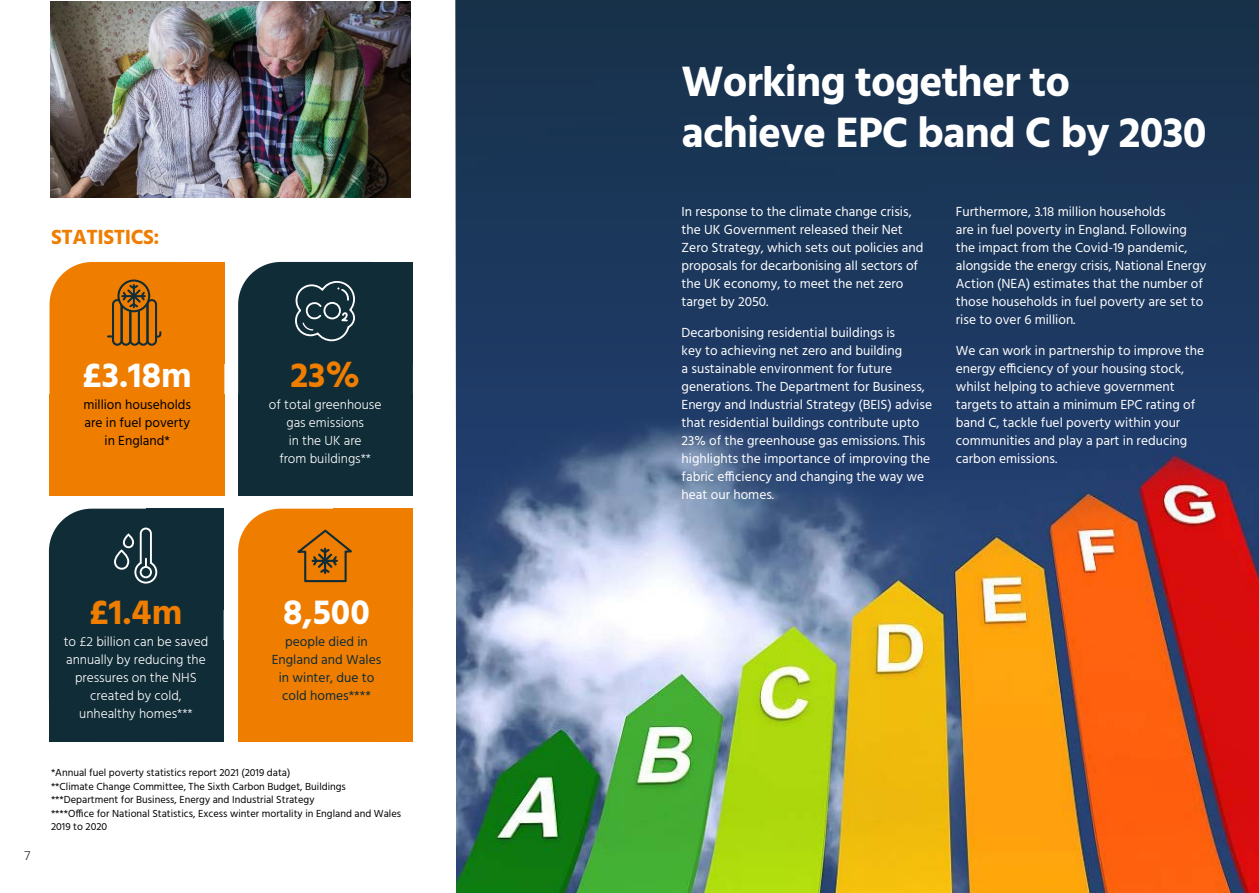
<style>
.page{position:relative;width:1259px;height:893px;background:#fff}
.page>*{position:absolute;margin:0;border:0;box-sizing:border-box;transform-origin:0 0}
.t1{font:700 43.5px/51px "Hind";letter-spacing:-.02em;color:#fff}
.t2{font:700 35.7px "Hind";color:#fff}
.t3{font:700 35.7px "Hind";color:#ee7d00}
.t4{font:700 21px "Hind";letter-spacing:-.02em;color:#ee7d00}
.t5{font:13.5px/18px "Hind";color:#fff}
.t6{font:300 13.5px/18px "Hind";color:#fff;text-align:center}
.t7{font:13.5px/18px "Hind";color:#102c37;text-align:center}
.t8{font:13.5px/18px "Hind";color:#000;text-align:center}
.t9{font:300 12px "Roboto";color:#000}
.t10{font:10.5px/13.5px "Hind";color:#000}
</style>
<div class="page">
<img style="left:456px;top:469px;width:803px;height:424px">
<div style="left:455px;top:0;width:804px;height:469px;background:linear-gradient(to bottom,#152f48,#24406e)"></div>
<div style="left:49px;top:509px;width:175px;height:233px;background:#102c37;border-radius:43px"></div>
<div style="left:147px;top:509px;width:77px;height:101px;background:#102c37"></div>
<div style="left:145px;top:640px;width:79px;height:102px;background:#102c37"></div>
<div style="left:49px;top:640px;width:105px;height:102px;background:#102c37"></div>
<div style="left:238px;top:509px;width:175px;height:233px;background:#ee7d00;border-radius:43px"></div>
<div style="left:335px;top:640px;width:78px;height:102px;background:#ee7d00"></div>
<div style="left:334px;top:509px;width:79px;height:101px;background:#ee7d00"></div>
<div style="left:238px;top:640px;width:105px;height:102px;background:#ee7d00"></div>
<div style="left:238px;top:262px;width:175px;height:233px;background:#102c37;border-radius:43px"></div>
<div style="left:335px;top:262px;width:78px;height:102px;background:#102c37"></div>
<div style="left:334px;top:394px;width:79px;height:101px;background:#102c37"></div>
<div style="left:238px;top:394px;width:105px;height:101px;background:#102c37"></div>
<div style="left:49px;top:394px;width:106px;height:101px;background:#ee7d00"></div>
<div style="left:50px;top:262px;width:174px;height:233px;background:#ee7d00;border-radius:43px"></div>
<div style="left:146px;top:394px;width:78px;height:101px;background:#ee7d00"></div>
<div style="left:145px;top:262px;width:79px;height:102px;background:#ee7d00"></div>
<svg style="left:295px;top:281px;width:60px;height:61px"></svg>
<div style="left:146px;top:299px;width:11px;height:47px;border:2px solid #102c37;border-radius:4px"></div>
<div style="left:138px;top:299px;width:10px;height:47px;border:2px solid #102c37;border-radius:4px"></div>
<div style="left:129px;top:299px;width:11px;height:47px;border:2px solid #102c37;border-radius:4px"></div>
<div style="left:121px;top:299px;width:10px;height:47px;border:2px solid #102c37;border-radius:4px"></div>
<div style="left:112px;top:299px;width:11px;height:47px;border:2px solid #102c37;border-radius:4px"></div>
<div style="left:117px;top:280px;width:33px;height:32px;border:2px solid #102c37;border-radius:50%"></div>
<svg style="left:154px;top:330px;width:8px;height:9px"></svg>
<svg style="left:121px;top:283px;width:26px;height:26px"></svg>
<svg style="left:297px;top:529px;width:55px;height:54px"></svg>
<svg style="left:115px;top:527px;width:43px;height:57px"></svg>
<div style="left:140px;top:566px;width:12px;height:12px;border:2px solid #fff;border-radius:50%"></div>
<img style="left:50px;top:1px;width:360px;height:196px">
<h3 class="t4" style="left:51px;top:225px;width:110px">STATISTICS:</h3>
<h2 class="t2" style="left:83px;top:354px;width:111px">£3.18m</h2>
<p class="t8" style="left:83px;top:396px;width:109px">million households are in fuel poverty in England*</p>
<h2 class="t3" style="left:290px;top:354px;width:71px">23%</h2>
<p class="t6" style="left:269px;top:396px;width:114px">of total greenhouse gas emissions<br>in the UK are<br>from buildings**</p>
<p class="t9" style="left:24px;top:847px;width:8px">7</p>
<h2 class="t3" style="left:90px;top:591px;width:94px">£1.4m</h2>
<p class="t6" style="left:64px;top:633px;width:146px">to £2 billion can be saved annually by reducing the pressures on the NHS created by cold, unhealthy homes***</p>
<h2 class="t2" style="left:283px;top:591px;width:88px">8,500</h2>
<p class="t7" style="left:272px;top:633px;width:111px">people died in<br>England and Wales in winter, due to cold homes****</p>
<p class="t10" style="left:51px;top:767px;width:352px">*Annual fuel poverty statistics report 2021 (2019 data)<br>**Climate Change Committee, The Sixth Carbon Budget, Buildings ***Department for Business, Energy and Industrial Strategy<br>****Office for National Statistics, Excess winter mortality in England and Wales 2019 to 2020</p>
<h1 class="t1" style="left:681px;top:55px;width:526px">Working together to achieve EPC band C by 2030</h1>
<p class="t5" style="left:681px;top:203px;width:243px">In response to the climate change crisis, the UK Government released their Net Zero Strategy, which sets out policies and proposals for decarbonising all sectors of the UK economy, to meet the net zero target by 2050.</p>
<p class="t5" style="left:681px;top:324px;width:252px">Decarbonising residential buildings is<br>key to achieving net zero and building<br>a sustainable environment for future generations. The Department for Business, Energy and Industrial Strategy (BEIS) advise that residential buildings contribute upto 23% of the greenhouse gas emissions. This highlights the importance of improving the fabric efficiency and changing the way we heat our homes.</p>
<p class="t5" style="left:956px;top:203px;width:252px">Furthermore, 3.18 million households<br>are in fuel poverty in England. Following the impact from the Covid-19 pandemic, alongside the energy crisis, National Energy Action (NEA) estimates that the number of those households in fuel poverty are set to rise to over 6 million.</p>
<p class="t5" style="left:956px;top:342px;width:250px">We can work in partnership to improve the energy efficiency of your housing stock, whilst helping to achieve government targets to attain a minimum EPC rating of band C, tackle fuel poverty within your communities and play a part in reducing carbon emissions.</p>
</div>
